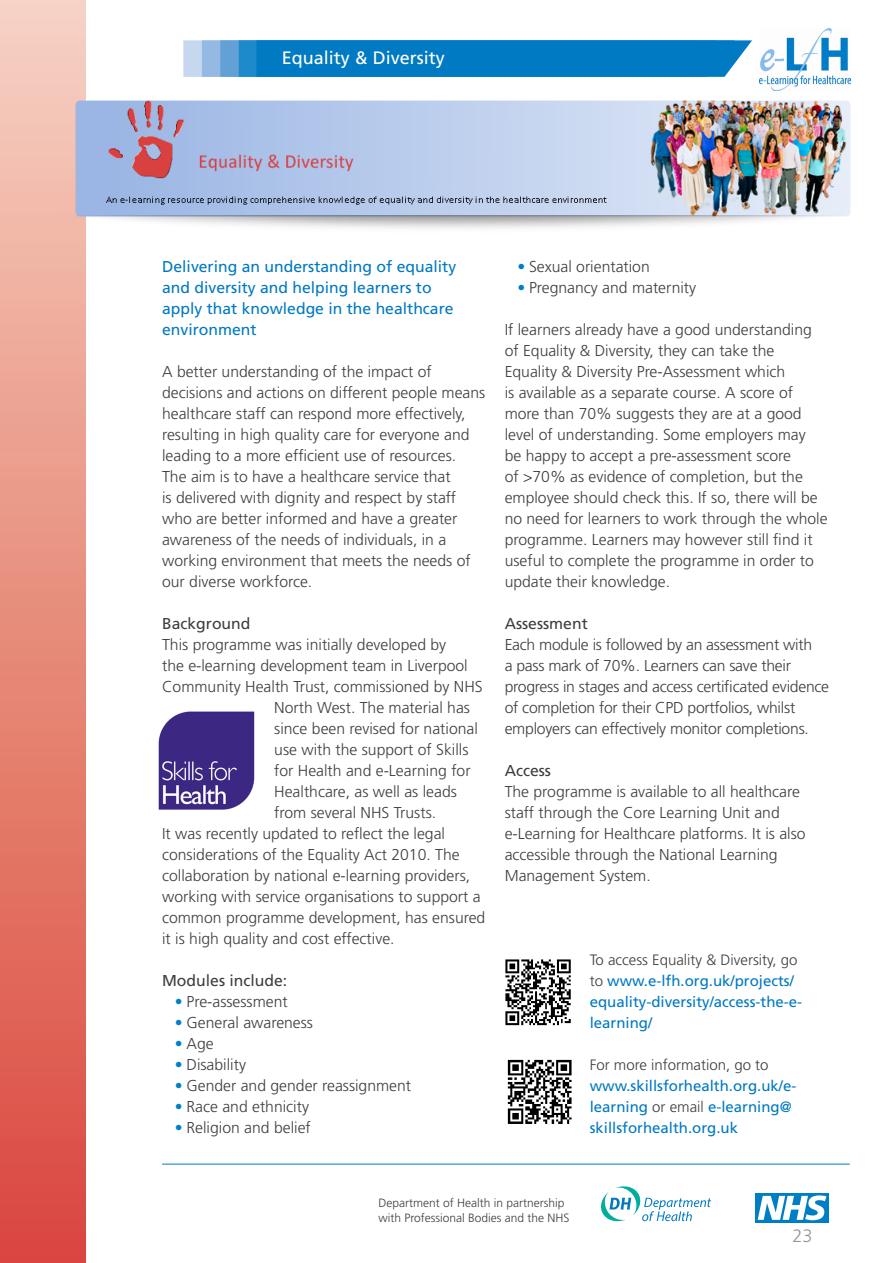
<style>
.page{position:relative;width:893px;height:1263px;background:#fff}
.page>*{position:absolute;margin:0;border:0;box-sizing:border-box;transform-origin:0 0}
.t1{font:18px "Frutiger";color:#fff}
.t2{font:300 18px "Frutiger";color:#939598}
.t3{font:300 15.75px/21px "Frutiger";color:#3e3e3f}
.t4{font:15.75px/21px "Frutiger";color:#0079c2}
.black_header{font:15.75px "Frutiger";color:#3e3e3f}
.Indent{font:15px/21px "Frutiger";color:#0079c2}
.t5{font:300 12px/15px "Frutiger";color:#3e3e3f}
.s1{color:#0080c6}
.s2{font-weight:300;color:#3e3e3f}
</style>
<div class="page">
<svg style="left:183px;top:40px;width:569px;height:37px;background:#1684c7"></svg>
<img style="left:759px;top:29px;width:91px;height:61px">
<img style="left:507px;top:1059px;width:65px;height:64px">
<img style="left:505px;top:959px;width:66px;height:66px">
<div style="left:756px;top:1193px;width:73px;height:30px;background:#007ec5"></div>
<svg style="left:758px;top:1195px;width:68px;height:25px"></svg>
<svg style="left:601px;top:1186px;width:110px;height:35px"></svg>
<hr style="left:162px;top:1164px;width:688px;height:1px;background:#0079c2">
<div style="left:0;top:0;width:85px;height:1263px;background:linear-gradient(to bottom,#f6d2c0,#da473c)"></div>
<img style="left:0;top:221px;width:2px;height:58px">
<img style="left:76px;top:101px;width:774px;height:115px">
<img style="left:58px;top:216px;width:789px;height:57px">
<img style="left:158px;top:711px;width:97px;height:99px">
<p class="t1" style="left:282px;top:47px;width:165px">Equality &amp; Diversity</p>
<p class="t4" style="left:162px;top:256px;width:296px">Delivering an understanding of equality and diversity and helping learners to apply that knowledge in the healthcare environment</p>
<p class="t3" style="left:162px;top:361px;width:325px">A better understanding of the impact of decisions and actions on different people means healthcare staff can respond more effectively, resulting in high quality care for everyone and leading to a more efficient use of resources.<br>The aim is to have a healthcare service that<br>is delivered with dignity and respect by staff who are better informed and have a greater awareness of the needs of individuals, in a working environment that meets the needs of our diverse workforce.</p>
<p class="black_header" style="left:162px;top:614px;width:90px">Background</p>
<p class="t3" style="left:162px;top:634px;width:286px">This programme was initially developed by</p>
<p class="t3" style="left:162px;top:655px;width:307px">the e-learning development team in Liverpool</p>
<p class="t3" style="left:162px;top:676px;width:322px">Community Health Trust, commissioned by NHS</p>
<p class="t3" style="left:274px;top:697px;width:197px">North West. The material has</p>
<p class="t3" style="left:274px;top:718px;width:205px">since been revised for national</p>
<p class="t3" style="left:274px;top:739px;width:196px">use with the support of Skills</p>
<p class="t3" style="left:274px;top:760px;width:198px">for Health and e-Learning for</p>
<p class="t3" style="left:274px;top:781px;width:184px">Healthcare, as well as leads</p>
<p class="t3" style="left:274px;top:802px;width:163px">from several NHS Trusts.</p>
<p class="t3" style="left:162px;top:823px;width:284px">It was recently updated to reflect the legal</p>
<p class="t3" style="left:162px;top:844px;width:299px">considerations of the Equality Act 2010. The</p>
<p class="t3" style="left:162px;top:865px;width:310px">collaboration by national e-learning providers,</p>
<p class="t3" style="left:162px;top:886px;width:320px">working with service organisations to support a</p>
<p class="t3" style="left:162px;top:907px;width:325px">common programme development, has ensured</p>
<p class="t3" style="left:162px;top:928px;width:234px">it is high quality and cost effective.</p>
<p class="black_header" style="left:162px;top:971px;width:127px">Modules include:</p>
<p class="t3" style="left:175px;top:991px;width:114px"><span class="s1">•</span> Pre-assessment</p>
<p class="t3" style="left:175px;top:1012px;width:140px"><span class="s1">•</span> General awareness</p>
<p class="t3" style="left:175px;top:1033px;width:40px"><span class="s1">•</span> Age</p>
<p class="t3" style="left:175px;top:1054px;width:73px"><span class="s1">•</span> Disability</p>
<p class="t3" style="left:175px;top:1075px;width:238px"><span class="s1">•</span> Gender and gender reassignment</p>
<p class="t3" style="left:175px;top:1096px;width:136px"><span class="s1">•</span> Race and ethnicity</p>
<p class="t3" style="left:175px;top:1117px;width:137px"><span class="s1">•</span> Religion and belief</p>
<p class="t3" style="left:517px;top:256px;width:134px"><span class="s1">•</span> Sexual orientation</p>
<p class="t3" style="left:517px;top:277px;width:180px"><span class="s1">•</span> Pregnancy and maternity</p>
<p class="t3" style="left:505px;top:319px;width:324px">If learners already have a good understanding of Equality &amp; Diversity, they can take the Equality &amp; Diversity Pre-Assessment which<br>is available as a separate course. A score of more than 70% suggests they are at a good level of understanding. Some employers may<br>be happy to accept a pre-assessment score<br>of &gt;70% as evidence of completion, but the employee should check this. If so, there will be no need for learners to work through the whole programme. Learners may however still find it useful to complete the programme in order to update their knowledge.</p>
<p class="black_header" style="left:505px;top:614px;width:85px">Assessment</p>
<p class="t3" style="left:505px;top:634px;width:326px">Each module is followed by an assessment with<br>a pass mark of 70%. Learners can save their progress in stages and access certificated evidence of completion for their CPD portfolios, whilst employers can effectively monitor completions.</p>
<p class="black_header" style="left:505px;top:761px;width:48px">Access</p>
<p class="t3" style="left:505px;top:781px;width:302px">The programme is available to all healthcare staff through the Core Learning Unit and e-Learning for Healthcare platforms. It is also accessible through the National Learning Management System.</p>
<p class="Indent" style="left:590px;top:949px;width:214px"><span class="s2">To access Equality &amp; Diversity, go to</span> www.e-lfh.org.uk/projects/ equality-diversity/access-the-e&shy;learning/</p>
<p class="Indent" style="left:590px;top:1054px;width:208px"><span class="s2">For more information, go to </span>www.skillsforhealth.org.uk/e&shy;learning <span class="s2">or email</span> e-learning@ skillsforhealth.org.uk</p>
<p class="t5" style="left:378px;top:1195px;width:193px">Department of Health in partnership with Professional Bodies and the NHS</p>
<p class="t2" style="left:793px;top:1225px;width:22px">23</p>
</div>
